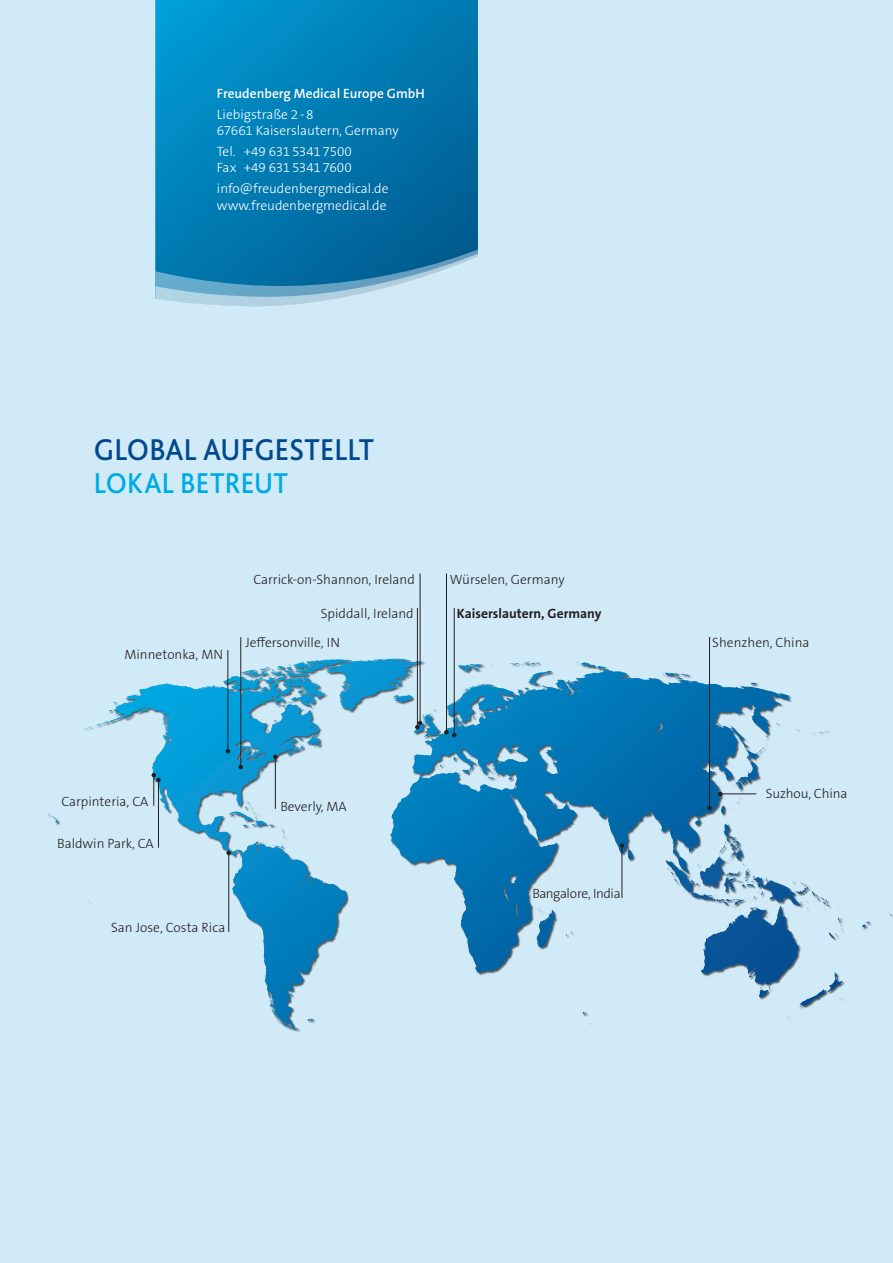
<style>
.page{position:relative;width:893px;height:1263px;background:#d1eaf8}
.page>*{position:absolute;margin:0;border:0;box-sizing:border-box;transform-origin:0 0}
.Headline_Product_1{font:500 31.5px "Bliss Pro";color:#01498e;scale:.93 1}
.Headline_Product_Second_Line__Lt_Blue{font:500 30px "Bliss Pro";letter-spacing:.005em;color:#00abe5;scale:.93 1}
.t1{font:300 13.5px "The Sans B W3";color:#231f20}
.Editorial_Information{font:300 13.5px "The Sans B W3";color:#fff}
.Editorial_Information-2{font:600 13.5px "The Sans B W6";color:#fff}
.t2{font:700 13.5px "The Sans B W7";color:#231f20}
.t3{font:300 13.5px "The Sans B W3";letter-spacing:-.03em;color:#231f20}
</style>
<div class="page">
<hr style="left:0;top:519px;width:1px;height:169px;background:#00abe5">
<svg style="left:0;top:524px;width:1px;height:164px"></svg>
<svg style="left:155px;top:0;width:323px;height:249px;background:#007bb3"></svg>
<img style="left:48px;top:615px;width:845px;height:417px">
<hr style="left:420px;top:574px;width:1px;height:149px;background:#231f20">
<hr style="left:417px;top:608px;width:1px;height:119px;background:#231f20">
<svg style="left:415px;top:721px;width:7px;height:8px"></svg>
<hr style="left:622px;top:845px;width:1px;height:53px;background:#231f20">
<svg style="left:620px;top:843px;width:4px;height:5px"></svg>
<hr style="left:709px;top:637px;width:1px;height:171px;background:#231f20">
<svg style="left:707px;top:806px;width:5px;height:4px"></svg>
<hr style="left:446px;top:574px;width:1px;height:158px;background:#231f20">
<hr style="left:454px;top:608px;width:1px;height:127px;background:#231f20">
<svg style="left:444px;top:730px;width:12px;height:7px"></svg>
<hr style="left:227px;top:650px;width:1px;height:101px;background:#231f20">
<svg style="left:226px;top:749px;width:4px;height:4px"></svg>
<hr style="left:240px;top:637px;width:1px;height:130px;background:#231f20">
<svg style="left:239px;top:765px;width:4px;height:4px"></svg>
<hr style="left:228px;top:853px;width:1px;height:79px;background:#231f20">
<svg style="left:226px;top:851px;width:5px;height:4px"></svg>
<hr style="left:158px;top:780px;width:1px;height:68px;background:#231f20">
<hr style="left:153px;top:775px;width:1px;height:31px;background:#231f20">
<svg style="left:152px;top:773px;width:9px;height:9px"></svg>
<hr style="left:275px;top:757px;width:1px;height:52px;background:#231f20">
<svg style="left:273px;top:755px;width:5px;height:4px"></svg>
<hr style="left:720px;top:793px;width:36px;height:1px;background:#231f20">
<svg style="left:718px;top:792px;width:4px;height:4px"></svg>
<svg style="left:155px;top:249px;width:323px;height:58px"></svg>
<p class="Editorial_Information-2" style="left:217px;top:85px;width:209px">Freudenberg Medical Europe GmbH</p>
<p class="Editorial_Information" style="left:217px;top:105px;width:98px">Liebigstraße 2-8</p>
<p class="Editorial_Information" style="left:217px;top:122px;width:183px">67661 Kaiserslautern, Germany</p>
<p class="Editorial_Information" style="left:217px;top:143px;width:137px">Tel. +49 63153417500</p>
<p class="Editorial_Information" style="left:217px;top:159px;width:137px">Fax +49 63153417600</p>
<p class="Editorial_Information" style="left:217px;top:180px;width:173px">info@freudenbergmedical.de</p>
<p class="Editorial_Information" style="left:217px;top:196px;width:171px">www.freudenbergmedical.de</p>
<p class="Headline_Product_1" style="left:94px;top:430px;width:303px">GLOBAL AUFGESTELLT</p>
<p class="Headline_Product_Second_Line__Lt_Blue" style="left:94px;top:464px;width:210px">LOKAL BETREUT</p>
<p class="t1" style="left:124px;top:645px;width:100px">Minnetonka, MN</p>
<p class="t1" style="left:253px;top:570px;width:163px">Carrick-on-Shannon, Ireland</p>
<p class="t1" style="left:321px;top:605px;width:95px">Spiddall, Ireland</p>
<p class="t1" style="left:245px;top:634px;width:96px">Jeffersonville, IN</p>
<p class="t1" style="left:450px;top:570px;width:116px">Würselen, Germany</p>
<p class="t2" style="left:457px;top:605px;width:146px">Kaiserslautern, Germany</p>
<p class="t1" style="left:61px;top:792px;width:89px">Carpinteria, CA</p>
<p class="t1" style="left:57px;top:834px;width:98px">Baldwin Park, CA</p>
<p class="t1" style="left:111px;top:918px;width:116px">San Jose, Costa Rica</p>
<p class="t1" style="left:280px;top:797px;width:68px">Beverly, MA</p>
<p class="t3" style="left:532px;top:885px;width:90px">Bangalore, India</p>
<p class="t1" style="left:712px;top:634px;width:99px">Shenzhen, China</p>
<p class="t1" style="left:766px;top:785px;width:83px">Suzhou, China</p>
</div>
